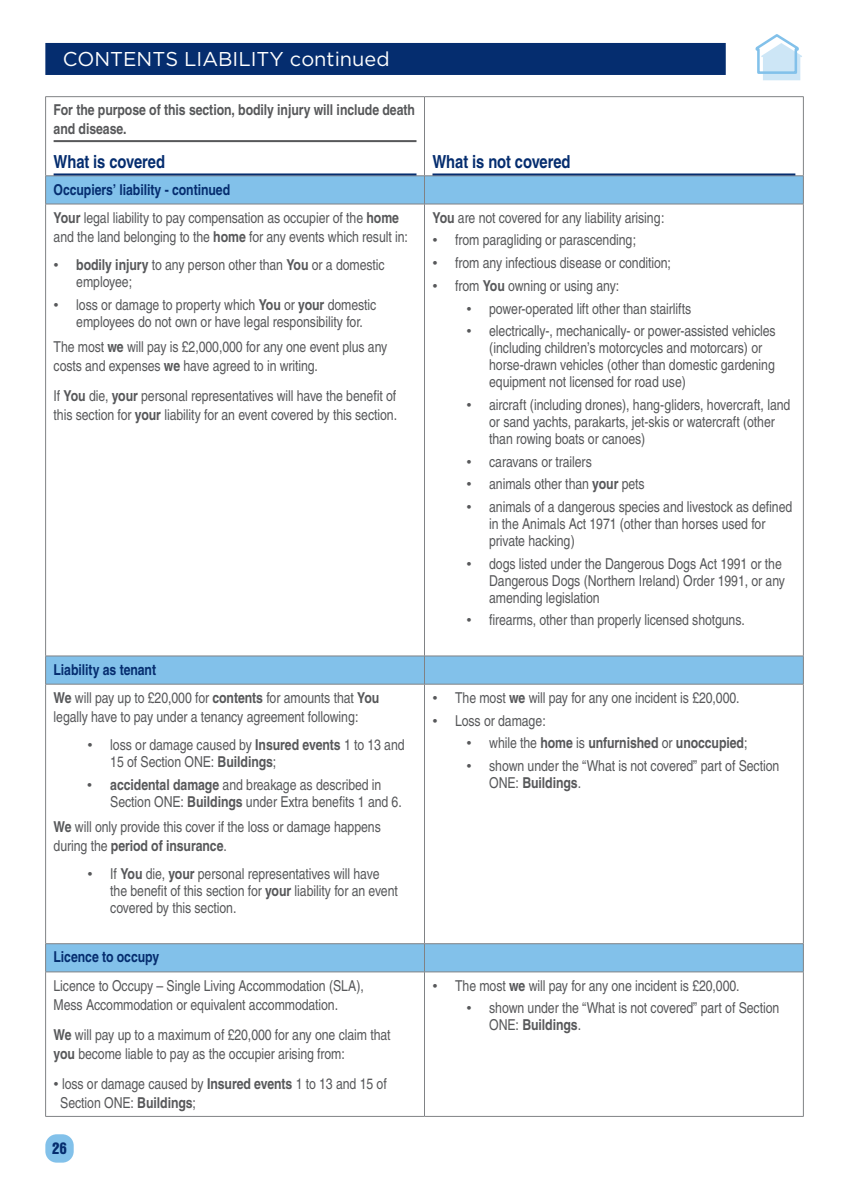
<style>
.page{position:relative;width:842px;height:1191px;background:#fff}
.page>*{position:absolute;margin:0;border:0;box-sizing:border-box;transform-origin:0 0}
.t1{font:20px "Gotham";color:#fff}
.t2{font:700 18px "Nimbus San Con L";letter-spacing:-.005em;color:#052d6f}
.t3{font:900 16px "Nimbus San Con L";color:#052d6f}
.t4{font:15px/17px "Nimbus San Con L";letter-spacing:-.005em;color:#57585a}
.t5{font:700 15px/19px "Nimbus San Con L";letter-spacing:-.005em;color:#57585a}
.t6{font:700 15px "Nimbus San Con L";letter-spacing:-.005em;color:#052d6f}
.s1{font-weight:700;color:#052d6f}
.s2{font-weight:700}
.s3{font-weight:400}
</style>
<div class="page">
<div style="left:45px;top:1134px;width:29px;height:28px;background:#82c1ea;border-radius:11px"></div>
<div style="left:45px;top:43px;width:681px;height:32px;background:#052d6f"></div>
<svg style="left:46px;top:656px;width:757px;height:315px"></svg>
<hr style="left:45px;top:96px;width:379px;height:1px;background:#808285">
<hr style="left:45px;top:97px;width:1px;height:79px;background:#808285">
<hr style="left:424px;top:96px;width:380px;height:1px;background:#808285">
<hr style="left:424px;top:97px;width:1px;height:79px;background:#808285">
<hr style="left:803px;top:97px;width:1px;height:79px;background:#808285">
<hr style="left:45px;top:175px;width:379px;height:1px;background:#808285">
<hr style="left:424px;top:175px;width:380px;height:1px;background:#808285">
<svg style="left:45px;top:176px;width:759px;height:28px;background:#81bee6"></svg>
<hr style="left:45px;top:204px;width:379px;height:1px;background:#808285">
<hr style="left:45px;top:204px;width:1px;height:451px;background:#808285">
<hr style="left:424px;top:204px;width:380px;height:1px;background:#808285">
<hr style="left:424px;top:204px;width:1px;height:451px;background:#808285">
<hr style="left:803px;top:204px;width:1px;height:451px;background:#808285">
<hr style="left:45px;top:684px;width:1px;height:259px;background:#808285">
<hr style="left:424px;top:684px;width:1px;height:259px;background:#808285">
<hr style="left:803px;top:684px;width:1px;height:259px;background:#808285">
<hr style="left:45px;top:972px;width:1px;height:144px;background:#808285">
<hr style="left:424px;top:972px;width:1px;height:144px;background:#808285">
<hr style="left:803px;top:972px;width:1px;height:144px;background:#808285">
<hr style="left:45px;top:1116px;width:379px;height:1px;background:#808285">
<hr style="left:424px;top:1116px;width:380px;height:1px;background:#808285">
<hr style="left:45px;top:655px;width:379px;height:1px;background:#808285">
<svg style="left:45px;top:656px;width:1px;height:28px"></svg>
<hr style="left:45px;top:684px;width:379px;height:1px;background:#808285">
<hr style="left:424px;top:655px;width:380px;height:1px;background:#808285">
<svg style="left:424px;top:656px;width:1px;height:28px"></svg>
<svg style="left:803px;top:656px;width:1px;height:28px"></svg>
<hr style="left:424px;top:684px;width:380px;height:1px;background:#808285">
<hr style="left:45px;top:943px;width:379px;height:1px;background:#808285">
<svg style="left:45px;top:944px;width:1px;height:27px"></svg>
<hr style="left:45px;top:971px;width:379px;height:1px;background:#808285">
<hr style="left:424px;top:943px;width:380px;height:1px;background:#808285">
<svg style="left:424px;top:944px;width:1px;height:27px"></svg>
<svg style="left:803px;top:944px;width:1px;height:27px"></svg>
<hr style="left:424px;top:971px;width:380px;height:1px;background:#808285">
<hr style="left:54px;top:140px;width:362px;height:2px;background:#57585a">
<hr style="left:54px;top:173px;width:362px;height:2px;background:#052d6f">
<hr style="left:432px;top:173px;width:363px;height:2px;background:#052d6f">
<svg style="left:755px;top:34px;width:47px;height:46px"></svg>
<h1 class="t1" style="left:63px;top:47px;width:328px">CONTENTS LIABILITY continued</h1>
<p class="t5" style="left:54px;top:100px;width:363px">For the purpose of this section, bodily injury will include death and disease.</p>
<p class="t2" style="left:54px;top:148px;width:113px">What is covered</p>
<p class="t2" style="left:432px;top:148px;width:140px">What is not covered</p>
<p class="t4" style="left:54px;top:175px;width:347px;line-height:28.2px"><span class="s1">Occupiers’ liability - continued<br></span><span class="s2">Your</span> legal liability to pay compensation as occupier of the <span class="s2">home</span></p>
<p class="t4" style="left:54px;top:227px;width:356px">and the land belonging to the <span class="s2">home</span> for any events which result in:</p>
<p class="t4" style="left:76px;top:256px;width:310px;text-indent:-23px">• <span class="s2">bodily injury</span> to any person other than <span class="s2">You</span> or a domestic employee;</p>
<p class="t4" style="left:76px;top:295px;width:301px;text-indent:-23px">• loss or damage to property which <span class="s2">You</span> or <span class="s2">your</span> domestic employees do not own or have legal responsibility for.</p>
<p class="t4" style="left:54px;top:336px;width:335px;line-height:19px">The most <span class="s2">we</span> will pay is £2,000,000 for any one event plus any costs and expenses <span class="s2">we</span> have agreed to in writing.</p>
<p class="t4" style="left:54px;top:385px;width:345px;line-height:19px">If <span class="s2">You</span> die, <span class="s2">your</span> personal representatives will have the benefit of this section for <span class="s2">your</span> liability for an event covered by this section.</p>
<p class="t4" style="left:432px;top:208px;width:233px"><span class="s2">You</span> are not covered for any liability arising:</p>
<p class="t4" style="left:432px;top:231px;width:205px">• from paragliding or parascending;</p>
<p class="t4" style="left:432px;top:254px;width:240px">• from any infectious disease or condition;</p>
<p class="t4" style="left:432px;top:276px;width:188px">• from <span class="s2">You</span> owning or using any:</p>
<p class="t4" style="left:466px;top:299px;width:226px">• power-operated lift other than stairlifts</p>
<p class="t4" style="left:489px;top:322px;width:288px;text-indent:-23px">• electrically-, mechanically- or power-assisted vehicles (including children’s motorcycles and motorcars) or horse-drawn vehicles (other than domestic gardening equipment not licensed for road use)</p>
<p class="t4" style="left:489px;top:395px;width:303px;text-indent:-23px">• aircraft (including drones), hang-gliders, hovercraft, land or sand yachts, parakarts, jet-skis or watercraft (other than rowing boats or canoes)</p>
<p class="t4" style="left:466px;top:452px;width:127px">• caravans or trailers</p>
<p class="t4" style="left:466px;top:475px;width:180px">• animals other than <span class="s2">your</span> pets</p>
<p class="t4" style="left:489px;top:497px;width:305px;text-indent:-23px">• animals of a dangerous species and livestock as defined in the Animals Act 1971 (other than horses used for private hacking)</p>
<p class="t4" style="left:489px;top:554px;width:297px;text-indent:-23px">• dogs listed under the Dangerous Dogs Act 1991 or the<br>Dangerous Dogs (Northern Ireland) Order 1991, or any amending legislation</p>
<p class="t4" style="left:466px;top:611px;width:280px">• firearms, other than properly licensed shotguns.</p>
<p class="t4" style="left:54px;top:654px;width:327px;line-height:28.2px"><span class="s1">Liability as tenant<br></span><span class="s2">We</span> will pay up to £20,000 for <span class="s2">contents</span> for amounts that <span class="s2">You</span></p>
<p class="t4" style="left:54px;top:707px;width:307px">legally have to pay under a tenancy agreement following:</p>
<p class="t4" style="left:110px;top:736px;width:296px;text-indent:-23px">• loss or damage caused by <span class="s2">Insured events</span> 1 to 13 and<br>15 of Section ONE: <span class="s2">Buildings</span>;</p>
<p class="t4" style="left:110px;top:775px;width:293px;text-indent:-23px"><span class="s2">• accidental damage</span> and breakage as described in<br>Section ONE: <span class="s2">Buildings</span> under Extra benefits 1 and 6.</p>
<p class="t4" style="left:54px;top:816px;width:329px;line-height:19px"><span class="s2">We</span> will only provide this cover if the loss or damage happens during the <span class="s2">period of insurance</span>.</p>
<p class="t4" style="left:110px;top:864px;width:289px;text-indent:-23px">• If <span class="s2">You</span> die, <span class="s2">your</span> personal representatives will have the benefit of this section for <span class="s2">your</span> liability for an event covered by this section.</p>
<p class="t6" style="left:54px;top:946px;width:107px">Licence to occupy</p>
<p class="t4" style="left:54px;top:975px;width:312px;line-height:19px">Licence to Occupy – Single Living Accommodation (SLA),<br>Mess Accommodation or equivalent accommodation.</p>
<p class="t4" style="left:54px;top:1024px;width:338px;line-height:19px"><span class="s2">We</span> will pay up to a maximum of £20,000 for any one claim that <span class="s2">you</span> become liable to pay as the occupier arising from:</p>
<p class="t4" style="left:60px;top:1074px;width:328px;line-height:19px;text-indent:-7px">• loss or damage caused by <span class="s2">Insured events</span> 1 to 13 and 15 of<br>Section ONE: <span class="s2">Buildings</span>;</p>
<p class="t3" style="left:52px;top:1136px;width:16px">26</p>
<p class="t4" style="left:432px;top:688px;width:309px">• The most <span class="s2">we</span> will pay for any one incident is £20,000.</p>
<p class="t4" style="left:432px;top:711px;width:115px">• Loss or damage:</p>
<p class="t5" style="left:466px;top:733px;width:282px"><span class="s3">• while the</span> home <span class="s3">is</span> unfurnished <span class="s3">or</span> unoccupied<span class="s3">;</span></p>
<p class="t4" style="left:489px;top:756px;width:292px;text-indent:-23px">• shown under the “What is not covered” part of Section<br>ONE: <span class="s2">Buildings</span>.</p>
<p class="t4" style="left:432px;top:976px;width:309px">• The most <span class="s2">we</span> will pay for any one incident is £20,000.</p>
<p class="t4" style="left:489px;top:999px;width:292px;text-indent:-23px">• shown under the “What is not covered” part of Section<br>ONE: <span class="s2">Buildings</span>.</p>
</div>
